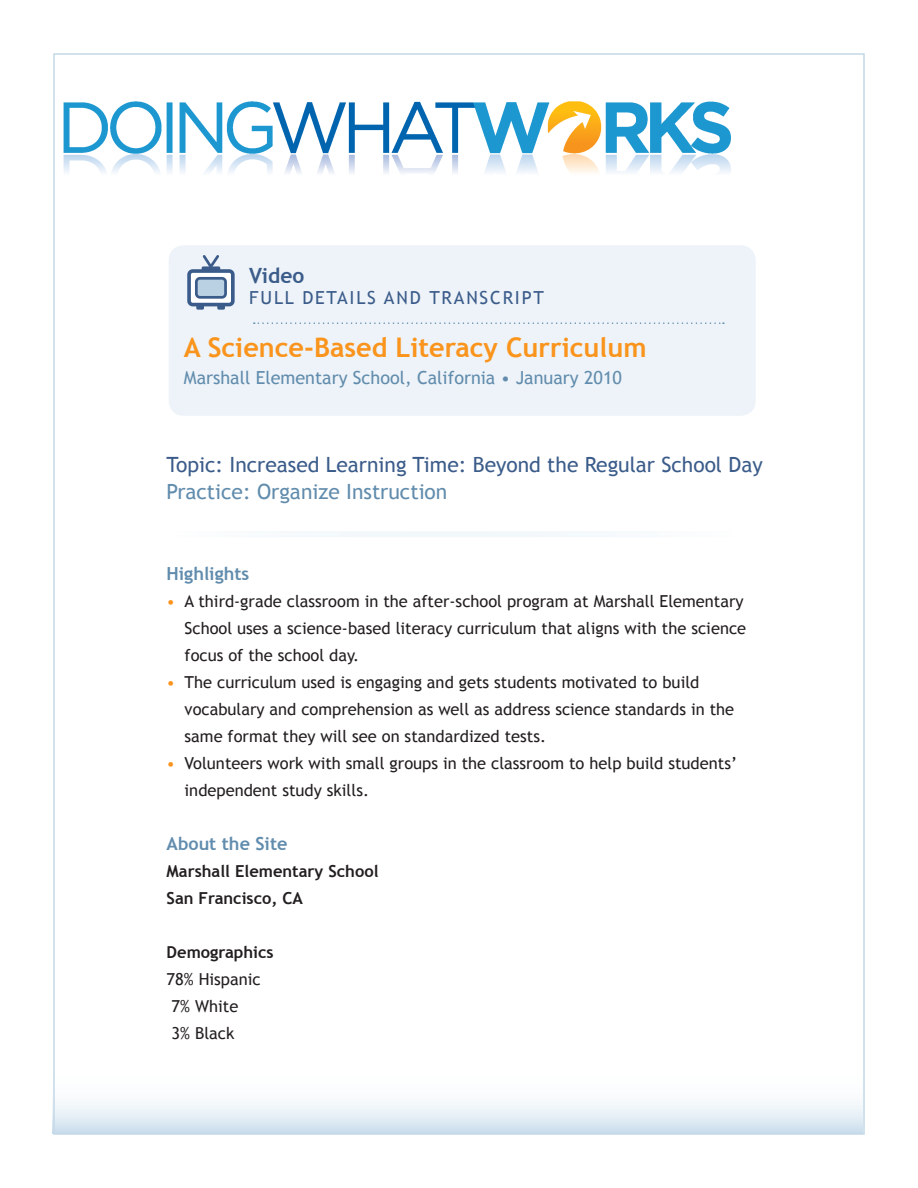
<style>
.page{position:relative;width:918px;height:1188px;background:#fff}
.page>*{position:absolute;margin:0;border:0;box-sizing:border-box;transform-origin:0 0}
.t1{font:700 27px "Trebuchet MS";color:#fa941c}
.t2{font:21px "Trebuchet MS";color:#3b5c8a}
.t3{font:21px "Trebuchet MS";color:#618cad}
.t4{font:700 21px "Trebuchet MS";color:#3b5c8a}
.location_date{font:18px "Trebuchet MS";color:#618cad}
.t5{font:18px "Trebuchet MS";letter-spacing:.1em;color:#3b5c8a}
.t6{font:700 18px "Trebuchet MS";color:#618cad}
.t7{font:16.5px/27px "Trebuchet MS";color:#231f20}
.t8{font:700 16.5px "Trebuchet MS";color:#231f20}
.s1{color:#fa941c}
</style>
<div class="page">
<svg style="left:56px;top:1102px;width:806px;height:30px"></svg>
<div style="left:171px;top:531px;width:564px;height:6px;border:2px solid #fff"></div>
<div style="left:169px;top:245px;width:587px;height:171px;background:#edf3f8;border-radius:15px"></div>
<div style="left:189px;top:271px;width:44px;height:34px;background:#fff;border-radius:4px"></div>
<div style="left:187px;top:269px;width:48px;height:37px;border:4px solid #3b5c8a;border-radius:4px"></div>
<div style="left:196px;top:278px;width:30px;height:19px;background:#bad1e3;border-radius:4px"></div>
<div style="left:195px;top:277px;width:32px;height:22px;border:3px solid #3b5c8a;border-radius:4px"></div>
<svg style="left:200px;top:255px;width:22px;height:17px"></svg>
<svg style="left:196px;top:304px;width:8px;height:6px"></svg>
<svg style="left:217px;top:304px;width:8px;height:6px"></svg>
<svg style="left:254px;top:322px;width:470px;height:2px"></svg>
<img style="left:63px;top:101px;width:668px;height:72px">
<p class="t4" style="left:249px;top:263px;width:57px">Video</p>
<p class="t5" style="left:249px;top:287px;width:296px">FULL DETAILS AND TRANSCRIPT</p>
<p class="t1" style="left:184px;top:331px;width:464px">A Science-Based Literacy Curriculum</p>
<p class="location_date" style="left:184px;top:367px;width:439px">Marshall Elementary School, California • January 2010</p>
<p class="t2" style="left:167px;top:452px;width:598px">Topic: Increased Learning Time: Beyond the Regular School Day</p>
<p class="t3" style="left:167px;top:479px;width:282px">Practice: Organize Instruction</p>
<p class="t6" style="left:167px;top:562px;width:84px">Highlights</p>
<p class="t7" style="left:185px;top:587px;width:563px;text-indent:-18px"><span class="s1">•</span> A third-grade classroom in the after-school program at Marshall Elementary<br>School uses a science-based literacy curriculum that aligns with the science focus of the school day.</p>
<p class="t7" style="left:185px;top:668px;width:551px;text-indent:-18px"><span class="s1">•</span> The curriculum used is engaging and gets students motivated to build vocabulary and comprehension as well as address science standards in the same format they will see on standardized tests.</p>
<p class="t7" style="left:185px;top:749px;width:554px;text-indent:-18px"><span class="s1">•</span> Volunteers work with small groups in the classroom to help build students’ independent study skills.</p>
<p class="t6" style="left:167px;top:832px;width:122px">About the Site</p>
<p class="t8" style="left:167px;top:860px;width:214px">Marshall Elementary School</p>
<p class="t8" style="left:167px;top:887px;width:138px">San Francisco, CA</p>
<p class="t8" style="left:167px;top:941px;width:109px">Demographics</p>
<p class="t7" style="left:167px;top:965px;width:96px">78% Hispanic</p>
<p class="t7" style="left:172px;top:992px;width:68px">7% White</p>
<p class="t7" style="left:172px;top:1019px;width:64px">3% Black</p>
</div>
